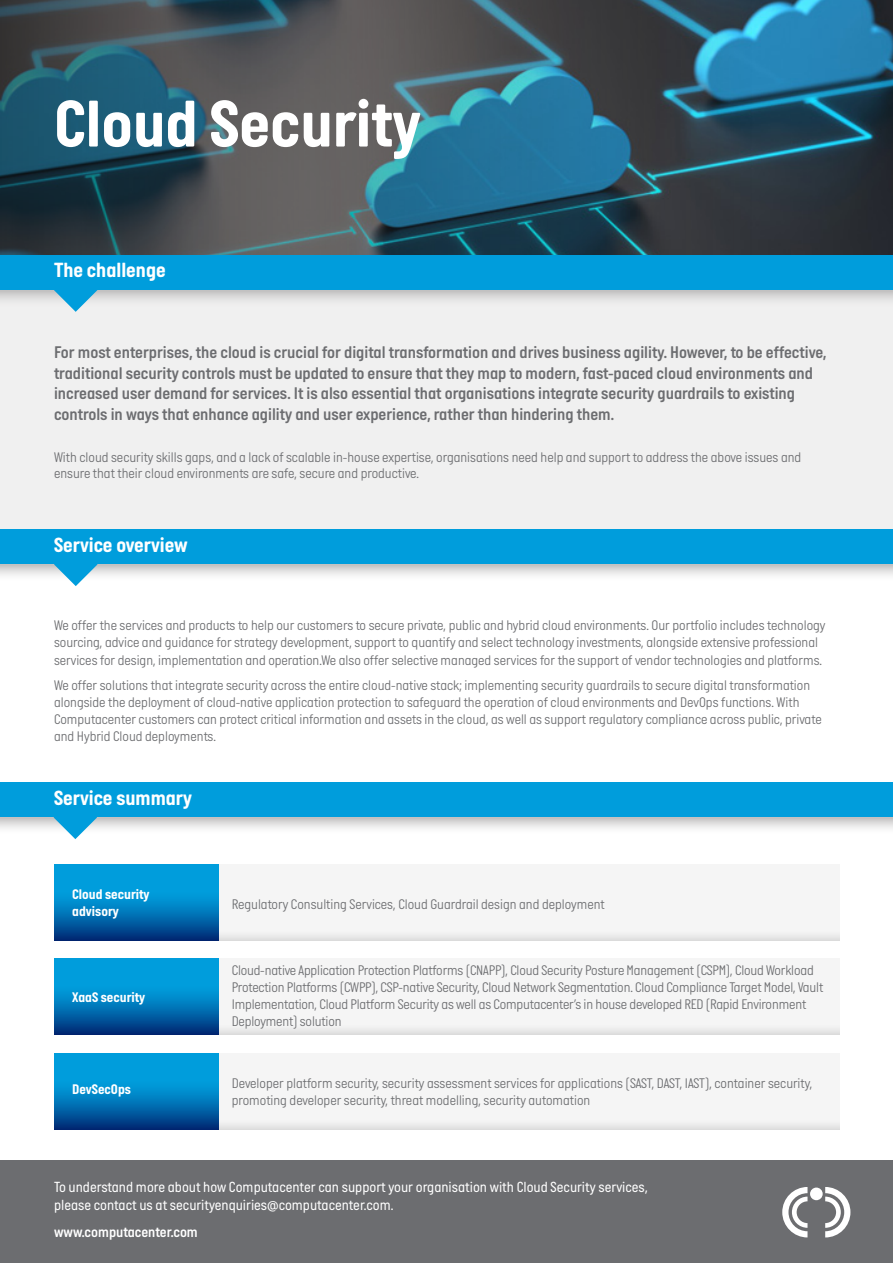
<style>
.page{position:relative;width:893px;height:1263px;background:#fff}
.page>*{position:absolute;margin:0;border:0;box-sizing:border-box;transform-origin:0 0}
.t1{font:700 67.5px "Italian Plate No One";color:#fff}
.t2{font:700 21px "Italian Plate No One";color:#fff}
.t3{font:17.25px/20.7px "Italian Plate No One D Bd";color:#6c6d70}
.t4{font:15px/18px "Italian Plate No One";color:#fff}
.t5{font:15px "Italian Plate No One D Bd";color:#fff}
.t6{font:300 14.25px/17.1px "Italian Plate No One";color:#6c6d70}
.t7{font:700 14.25px/17.1px "Italian Plate No One";color:#fff}
</style>
<div class="page">
<div style="left:54px;top:1053px;width:165px;height:77px;background:#009ddc"></div>
<svg style="left:54px;top:1089px;width:165px;height:41px;background:#0060a5"></svg>
<div style="left:219px;top:1053px;width:620px;height:77px;background:#f5f5f5"></div>
<div style="left:219px;top:1125px;width:620px;height:5px;background:#e3e3e3"></div>
<div style="left:54px;top:864px;width:165px;height:77px;background:#009ddc"></div>
<svg style="left:54px;top:900px;width:165px;height:41px;background:#0060a5"></svg>
<div style="left:219px;top:864px;width:620px;height:77px;background:#f5f5f5"></div>
<div style="left:219px;top:936px;width:620px;height:5px;background:#e2e2e2"></div>
<img style="left:752px;top:0;width:141px;height:255px">
<svg style="left:0;top:0;width:752px;height:255px;background:#395562"></svg>
<div style="left:54px;top:958px;width:165px;height:76px;background:#009ddc"></div>
<svg style="left:54px;top:994px;width:165px;height:40px;background:#0061a5"></svg>
<div style="left:0;top:564px;width:893px;height:22px;background:linear-gradient(to bottom,#cdcccc,#fff)"></div>
<div style="left:0;top:817px;width:893px;height:22px;background:linear-gradient(to bottom,#cdcccc,#fff)"></div>
<div style="left:0;top:283px;width:893px;height:256px;background:#f0f0f0"></div>
<div style="left:0;top:290px;width:893px;height:22px;background:linear-gradient(to bottom,#cbcaca,#f7f7f7)"></div>
<div style="left:0;top:529px;width:893px;height:35px;background:#009ddc"></div>
<div style="left:0;top:255px;width:893px;height:35px;background:#009ddc"></div>
<div style="left:0;top:782px;width:893px;height:35px;background:#009ddc"></div>
<svg style="left:54px;top:564px;width:44px;height:22px"></svg>
<svg style="left:54px;top:290px;width:43px;height:22px"></svg>
<svg style="left:54px;top:817px;width:43px;height:22px"></svg>
<div style="left:219px;top:958px;width:620px;height:76px;background:#f5f5f5"></div>
<hr style="left:219px;top:1030px;width:620px;height:4px;background:#e3e3e3">
<div style="left:0;top:1161px;width:893px;height:102px;background:#6c6d70"></div>
<svg style="left:782px;top:1187px;width:25px;height:50px"></svg>
<svg style="left:825px;top:1187px;width:25px;height:50px"></svg>
<div style="left:810px;top:1187px;width:13px;height:13px;background:#fff;border-radius:50%"></div>
<p class="t1" style="left:54px;top:87px;width:368px">Cloud Security</p>
<p class="t2" style="left:54px;top:259px;width:113px">The challenge</p>
<p class="t3" style="left:54px;top:342px;width:774px">For most enterprises, the cloud is crucial for digital transformation and drives business agility. However, to be effective, traditional security controls must be updated to ensure that they map to modern, fast-paced cloud environments and increased user demand for services. It is also essential that organisations integrate security guardrails to existing controls in ways that enhance agility and user experience, rather than hindering them.</p>
<p class="t6" style="left:54px;top:449px;width:749px;line-height:16.5px">With cloud security skills gaps, and a lack of scalable in-house expertise, organisations need help and support to address the above issues and ensure that their cloud environments are safe, secure and productive.</p>
<p class="t2" style="left:54px;top:534px;width:135px">Service overview</p>
<p class="t6" style="left:54px;top:618px;width:773px">We offer the services and products to help our customers to secure private, public and hybrid cloud environments. Our portfolio includes technology sourcing, advice and guidance for strategy development, support to quantify and select technology investments, alongside extensive professional services for design, implementation and operation.We also offer selective managed services for the support of vendor technologies and platforms.</p>
<p class="t6" style="left:54px;top:677px;width:769px">We offer solutions that integrate security across the entire cloud-native stack; implementing security guardrails to secure digital transformation alongside the deployment of cloud-native application protection to safeguard the operation of cloud environments and DevOps functions. With Computacenter customers can protect critical information and assets in the cloud, as well as support regulatory compliance across public, private and Hybrid Cloud deployments.</p>
<p class="t2" style="left:54px;top:787px;width:140px">Service summary</p>
<p class="t7" style="left:72px;top:886px;width:79px">Cloud security advisory</p>
<p class="t7" style="left:72px;top:988px;width:75px">XaaS security</p>
<p class="t6" style="left:232px;top:896px;width:374px">Regulatory Consulting Services, Cloud Guardrail design and deployment</p>
<p class="t6" style="left:232px;top:962px;width:593px">Cloud-native Application Protection Platforms (CNAPP), Cloud Security Posture Management (CSPM), Cloud Workload Protection Platforms (CWPP), CSP-native Security, Cloud Network Segmentation. Cloud Compliance Target Model, Vault Implementation, Cloud Platform Security as well as Computacenter’s in house developed RED (Rapid Environment Deployment) solution</p>
<p class="t7" style="left:72px;top:1080px;width:60px">DevSecOps</p>
<p class="t6" style="left:232px;top:1075px;width:582px">Developer platform security, security assessment services for applications (SAST, DAST, IAST), container security, promoting developer security, threat modelling, security automation</p>
<p class="t4" style="left:54px;top:1178px;width:595px">To understand more about how Computacenter can support your organisation with Cloud Security services, please contact us at securityenquiries@computacenter.com.</p>
<p class="t5" style="left:54px;top:1224px;width:145px">www.computacenter.com</p>
</div>
